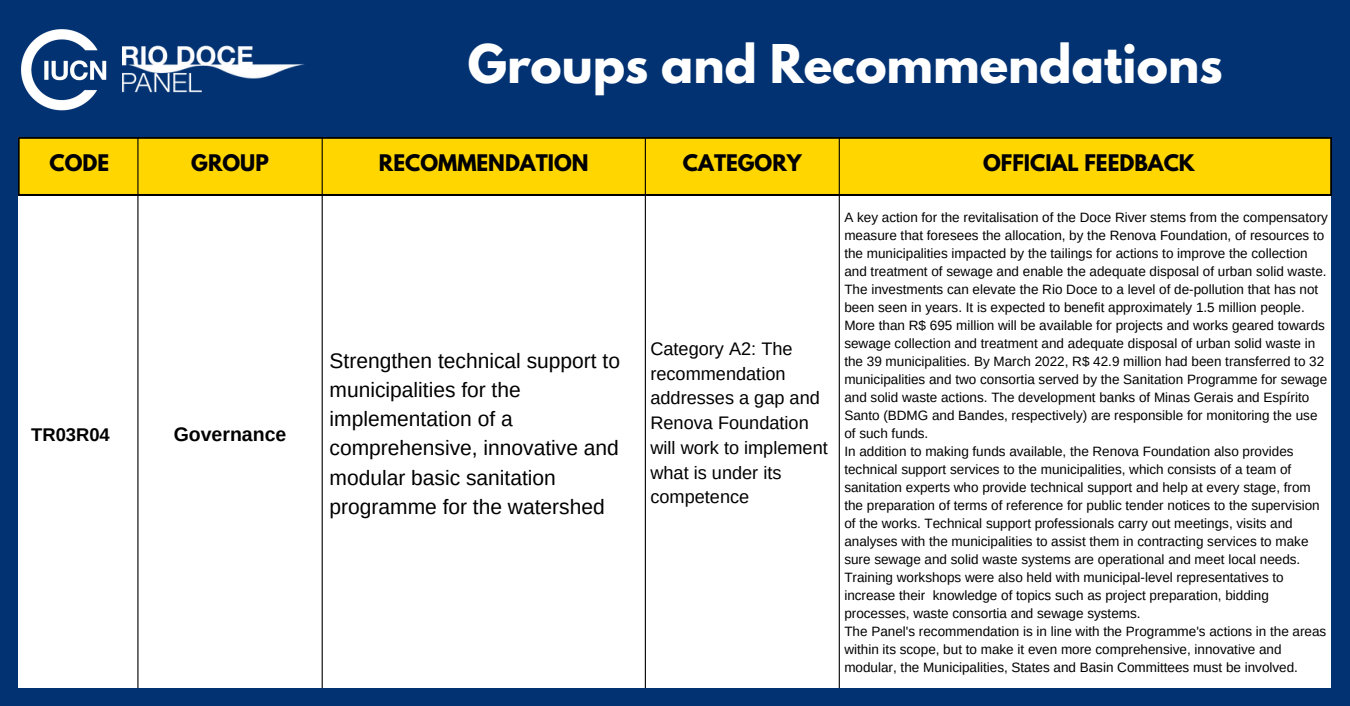
<style>
.page{position:relative;width:1350px;height:706px;background:#fff}
.page>*{position:absolute;margin:0;border:0;box-sizing:border-box;transform-origin:0 0}
.t1{font:700 47.25px "League Spartan";color:#fff}
.t2{font:21px/29.2px "Arimo";color:#000}
.t3{font:700 20.25px "League Spartan";color:#000}
.t4{font:700 19.5px "Arimo";color:#000}
.t5{font:700 18.3px "Arimo";color:#000}
.t6{font:18.15px/24.8px "Arimo";color:#000}
.t7{font:13.5px/18px "Arimo";color:#000}
</style>
<div class="page">
<div style="left:0;top:0;width:1350px;height:705px;background:#023272"></div>
<div style="left:18px;top:138px;width:1313px;height:550px;background:#fff"></div>
<div style="left:19px;top:138px;width:1312px;height:57px;background:#ffd600"></div>
<hr style="left:137px;top:137px;width:1px;height:550px;background:#000">
<hr style="left:322px;top:137px;width:1px;height:550px;background:#000">
<hr style="left:645px;top:137px;width:1px;height:550px;background:#000">
<hr style="left:839px;top:137px;width:1px;height:550px;background:#000">
<img style="left:21px;top:29px;width:86px;height:82px">
<img style="left:122px;top:45px;width:183px;height:48px">
<h1 class="t1" style="left:468px;top:40px;width:756px">Groups and Recommendations</h1>
<h3 class="t3" style="left:50px;top:153px;width:61px">CODE</h3>
<h3 class="t3" style="left:191px;top:153px;width:79px">GROUP</h3>
<h3 class="t3" style="left:379px;top:153px;width:211px">RECOMMENDATION</h3>
<h3 class="t3" style="left:683px;top:153px;width:120px">CATEGORY</h3>
<h3 class="t3" style="left:983px;top:153px;width:213px">OFFICIAL FEEDBACK</h3>
<h3 class="t5" style="left:31px;top:424px;width:80px">TR03R04</h3>
<h3 class="t4" style="left:174px;top:423px;width:114px">Governance</h3>
<h2 class="t2" style="left:330px;top:345px;width:292px">Strengthen technical support to municipalities for the implementation of a comprehensive, innovative and modular basic sanitation programme for the watershed</h2>
<h3 class="t6" style="left:650px;top:336px;width:179px">Category A2: The recommendation addresses a gap and<br>Renova Foundation will work to implement what is under its competence</h3>
<p class="t7" style="left:844px;top:208px;width:485px">A key action for the revitalisation of the Doce River stems from the compensatory measure that foresees the allocation, by the Renova Foundation, of resources to the municipalities impacted by the tailings for actions to improve the collection and treatment of sewage and enable the adequate disposal of urban solid waste.<br>The investments can elevate the Rio Doce to a level of de-pollution that has not been seen in years. It is expected to benefit approximately 1.5 million people.<br>More than R$ 695 million will be available for projects and works geared towards sewage collection and treatment and adequate disposal of urban solid waste in the 39 municipalities. By March 2022, R$ 42.9 million had been transferred to 32 municipalities and two consortia served by the Sanitation Programme for sewage and solid waste actions. The development banks of Minas Gerais and Espírito Santo (BDMG and Bandes, respectively) are responsible for monitoring the use of such funds.<br>In addition to making funds available, the Renova Foundation also provides technical support services to the municipalities, which consists of a team of sanitation experts who provide technical support and help at every stage, from the preparation of terms of reference for public tender notices to the supervision of the works. Technical support professionals carry out meetings, visits and analyses with the municipalities to assist them in contracting services to make sure sewage and solid waste systems are operational and meet local needs.<br>Training workshops were also held with municipal-level representatives to increase their knowledge of topics such as project preparation, bidding processes, waste consortia and sewage systems.<br>The Panel's recommendation is in line with the Programme's actions in the areas within its scope, but to make it even more comprehensive, innovative and modular, the Municipalities, States and Basin Committees must be involved.</p>
</div>
